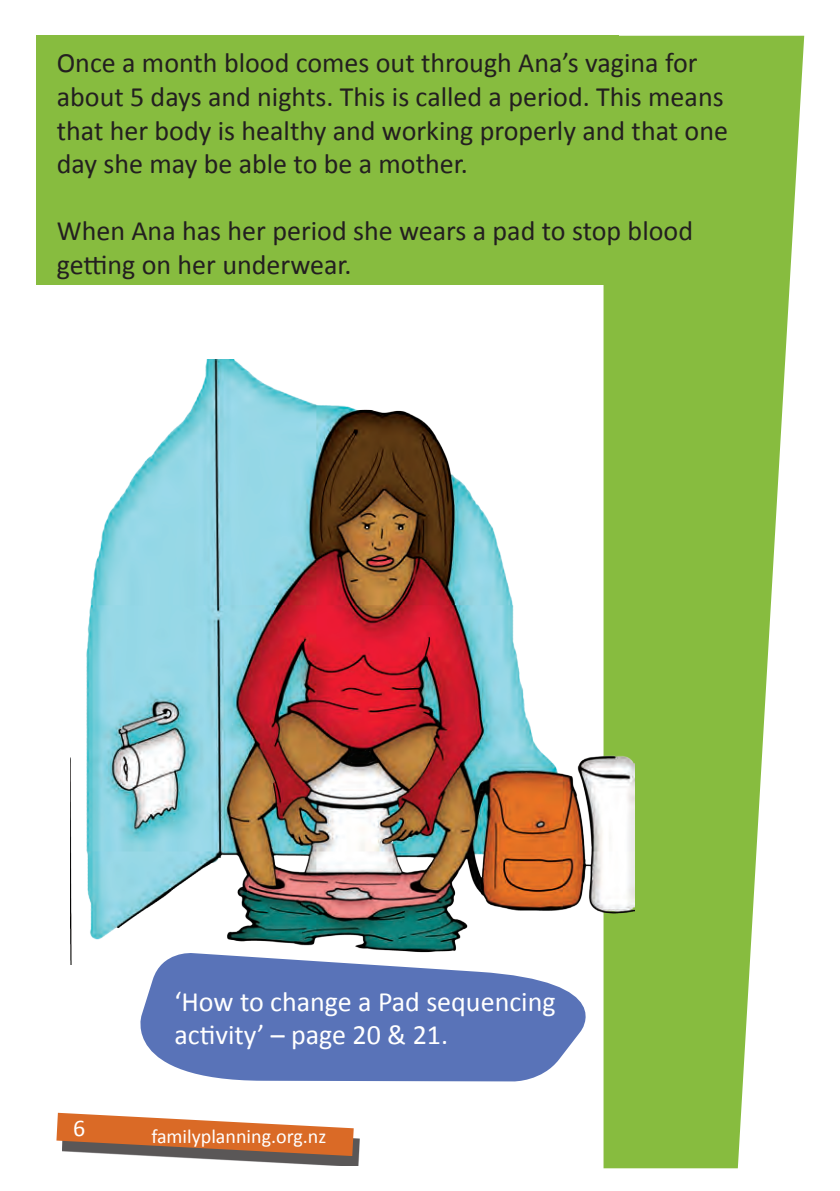
<style>
.page{position:relative;width:840px;height:1191px;background:#fff}
.page>*{position:absolute;margin:0;border:0;box-sizing:border-box;transform-origin:0 0}
.t1{font:28px/33.6px "Calibri";color:#231f20}
.t2{font:28px/33.6px "Calibri";color:#fff}
.t3{font:24px "Calibri";color:#fff}
.t4{font:20px "Calibri";color:#fff}
</style>
<div class="page">
<svg style="left:603px;top:36px;width:200px;height:1132px;fill:#87bc3f"></svg>
<svg style="left:140px;top:964px;width:479px;height:117px;background:#7188bd"></svg>
<div style="left:36px;top:36px;width:582px;height:249px;background:#87bc3f"></div>
<img style="left:70px;top:359px;width:564px;height:605px">
<div style="left:62px;top:1122px;width:297px;height:44px;background:#231f20;opacity:.75"></div>
<svg style="left:56px;top:1112px;width:297px;height:44px"></svg>
<p class="t1" style="left:57px;top:45px;width:672px">Once a month blood comes out through Ana’s vagina for about 5 days and nights. This is called a period. This means that her body is healthy and working properly and that one day she may be able to be a mother.</p>
<p class="t1" style="left:57px;top:213px;width:637px">When Ana has her period she wears a pad to stop blood getting on her underwear.</p>
<p class="t3" style="left:73px;top:1112px;width:14px">6</p>
<p class="t2" style="left:174px;top:983px;width:382px">‘How to change a Pad sequencing activity’ – page 20 &amp; 21.</p>
<p class="t4" style="left:151px;top:1123px;width:176px">familyplanning.org.nz</p>
</div>
